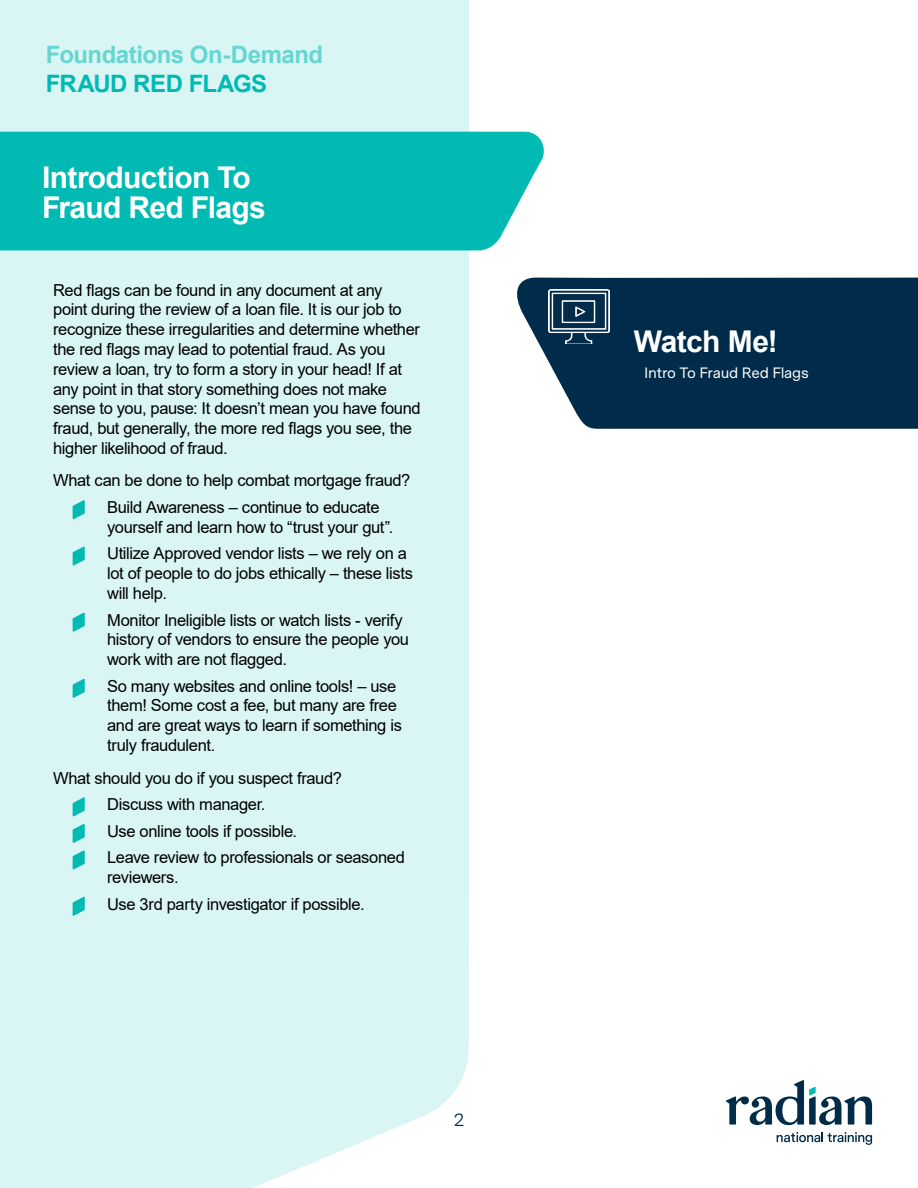
<style>
.page{position:relative;width:918px;height:1188px;background:#fff}
.page>*{position:absolute;margin:0;border:0;box-sizing:border-box;transform-origin:0 0}
.Highlight_Call_Out{font:700 30px/30px "Arial";letter-spacing:-.02em;color:#fff}
.t1{font:700 24px "Arial";letter-spacing:-.02em;color:#66d6d1}
.t2{font:700 24px "Arial";letter-spacing:-.025em;color:#00bab3}
.t3{font:18px "Messina Sans";color:#002b4a}
.Bullets_1{font:16.5px/19.8px "Arial";letter-spacing:-.02em;color:#000}
.Body_Text{font:16.5px/19.8px "Arial";letter-spacing:-.02em;color:#000}
.Highlight_Call_Out_S{font:15px "Messina Sans";letter-spacing:-.02em;color:#fff}
</style>
<div class="page">
<div style="left:0;top:0;width:469px;height:1188px;background:#d9f5f4"></div>
<div style="left:0;top:132px;width:544px;height:118px;background:#00bab3"></div>
<svg style="left:73px;top:500px;width:12px;height:19px"></svg>
<svg style="left:73px;top:547px;width:12px;height:19px"></svg>
<svg style="left:73px;top:613px;width:12px;height:19px"></svg>
<svg style="left:73px;top:679px;width:12px;height:19px"></svg>
<svg style="left:73px;top:797px;width:12px;height:19px"></svg>
<svg style="left:73px;top:824px;width:12px;height:19px"></svg>
<svg style="left:73px;top:850px;width:12px;height:20px"></svg>
<svg style="left:73px;top:897px;width:12px;height:19px"></svg>
<svg style="left:517px;top:277px;width:401px;height:152px;background:#153c59"></svg>
<img style="left:549px;top:289px;width:60px;height:54px">
<svg style="left:726px;top:1080px;width:146px;height:45px"></svg>
<svg style="left:777px;top:1132px;width:95px;height:13px"></svg>
<h2 class="t1" style="left:46px;top:38px;width:279px">Foundations On-Demand</h2>
<h2 class="t2" style="left:46px;top:67px;width:223px">FRAUD RED FLAGS</h2>
<p class="Highlight_Call_Out" style="left:42px;top:163px;width:225px">Introduction To<br>Fraud Red Flags</p>
<p class="Body_Text" style="left:53px;top:280px;width:369px">Red flags can be found in any document at any point during the review of a loan file. It is our job to recognize these irregularities and determine whether the red flags may lead to potential fraud. As you review a loan, try to form a story in your head! If at any point in that story something does not make sense to you, pause: It doesn’t mean you have found fraud, but generally, the more red flags you see, the higher likelihood of fraud.</p>
<p class="Body_Text" style="left:53px;top:471px;width:359px">What can be done to help combat mortgage fraud?</p>
<p class="Bullets_1" style="left:107px;top:497px;width:288px">Build Awareness – continue to educate yourself and learn how to “trust your gut”.</p>
<p class="Bullets_1" style="left:107px;top:544px;width:307px">Utilize Approved vendor lists – we rely on a lot of people to do jobs ethically – these lists will help.</p>
<p class="Bullets_1" style="left:107px;top:610px;width:303px">Monitor Ineligible lists or watch lists - verify history of vendors to ensure the people you work with are not flagged.</p>
<p class="Bullets_1" style="left:107px;top:676px;width:296px">So many websites and online tools! – use them! Some cost a fee, but many are free and are great ways to learn if something is truly fraudulent.</p>
<p class="Body_Text" style="left:53px;top:768px;width:290px">What should you do if you suspect fraud?</p>
<p class="Bullets_1" style="left:107px;top:794px;width:160px">Discuss with manager.</p>
<p class="Bullets_1" style="left:107px;top:821px;width:192px">Use online tools if possible.</p>
<p class="Bullets_1" style="left:107px;top:847px;width:299px">Leave review to professionals or seasoned reviewers.</p>
<p class="Bullets_1" style="left:107px;top:894px;width:259px">Use 3rd party investigator if possible.</p>
<p class="t3" style="left:454px;top:1106px;width:12px">2</p>
<p class="Highlight_Call_Out" style="left:634px;top:326px;width:146px">Watch Me!</p>
<p class="Highlight_Call_Out_S" style="left:644px;top:362px;width:166px">Intro To Fraud Red Flags</p>
</div>
